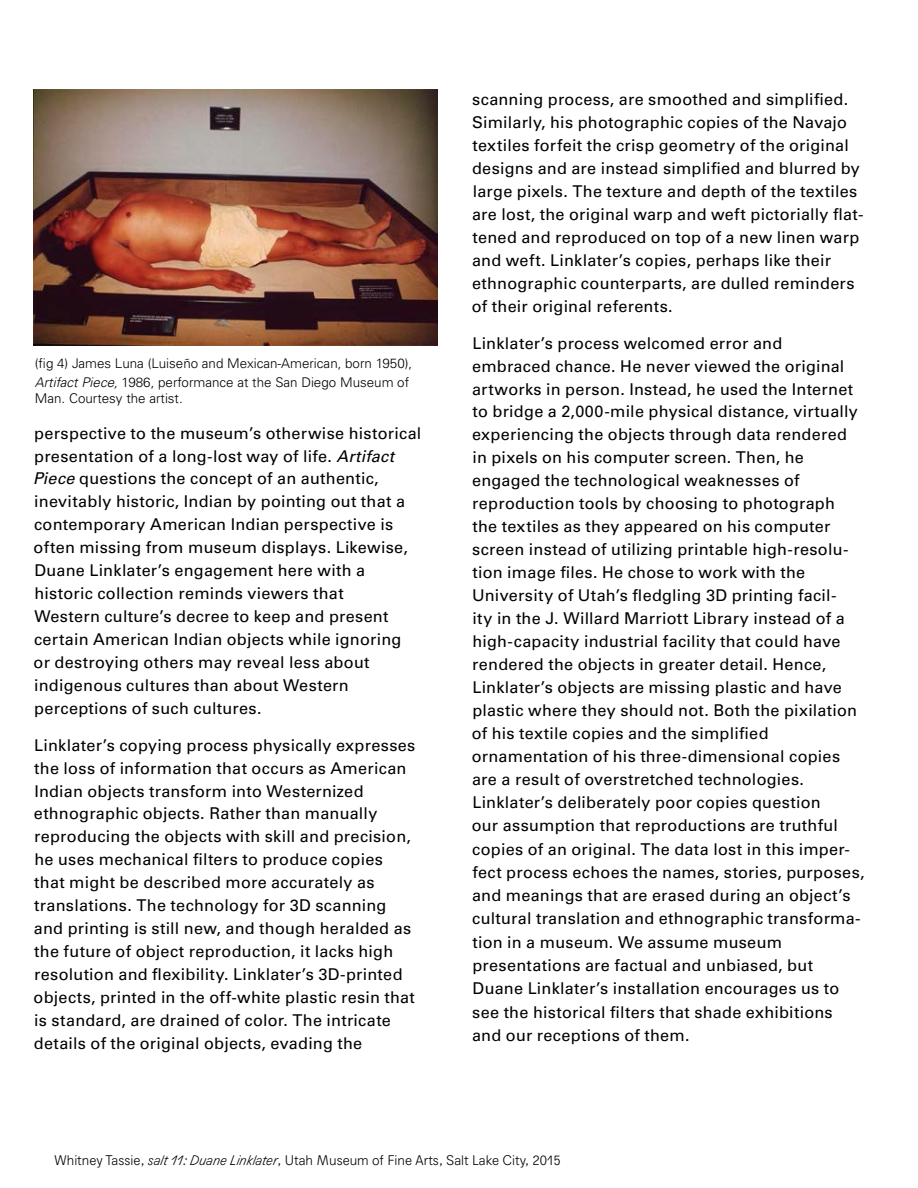
<style>
.page{position:relative;width:918px;height:1188px;background:#fff}
.page>*{position:absolute;margin:0;border:0;box-sizing:border-box;transform-origin:0 0}
.t1{font:16.2px/23px "Univers LT Std";letter-spacing:.015em;color:#000}
.t2{font:300 13.5px "Agipo";color:#000}
.t3{font:300 13.35px/18.8px "Univers LT Std";color:#000}
.s1{font-style:italic}
</style>
<div class="page">
<img style="left:33px;top:90px;width:405px;height:255px">
<p class="t3" style="left:35px;top:354px;width:379px">(fig 4) James Luna (Luiseño and Mexican-American, born 1950),<br><span class="s1">Artifact Piece,</span> 1986, performance at the San Diego Museum of</p>
<p class="t3" style="left:35px;top:389px;width:149px">Man. Courtesy the artist.</p>
<p class="t1" style="left:33px;top:421px;width:390px">perspective to the museum’s otherwise historical presentation of a long-lost way of life. <span class="s1">Artifact Piece</span> questions the concept of an authentic, inevitably historic, Indian by pointing out that a contemporary American Indian perspective is often missing from museum displays. Likewise, Duane Linklater’s engagement here with a historic collection reminds viewers that<br>Western culture’s decree to keep and present certain American Indian objects while ignoring<br>or destroying others may reveal less about indigenous cultures than about Western perceptions of such cultures.</p>
<p class="t1" style="left:34px;top:734px;width:383px">Linklater’s copying process physically expresses the loss of information that occurs as American Indian objects transform into Westernized ethnographic objects. Rather than manually reproducing the objects with skill and precision, he uses mechanical filters to produce copies that might be described more accurately as translations. The technology for 3D scanning and printing is still new, and though heralded as the future of object reproduction, it lacks high resolution and flexibility. Linklater’s 3D-printed objects, printed in the off-white plastic resin that is standard, are drained of color. The intricate details of the original objects, evading the</p>
<p class="t1" style="left:472px;top:88px;width:393px">scanning process, are smoothed and simplified.<br>Similarly, his photographic copies of the Navajo textiles forfeit the crisp geometry of the original designs and are instead simplified and blurred by large pixels. The texture and depth of the textiles are lost, the original warp and weft pictorially flat&shy;tened and reproduced on top of a new linen warp and weft. Linklater’s copies, perhaps like their ethnographic counterparts, are dulled reminders of their original referents.</p>
<p class="t1" style="left:472px;top:331px;width:394px">Linklater’s process welcomed error and embraced chance. He never viewed the original artworks in person. Instead, he used the Internet to bridge a 2,000-mile physical distance, virtually experiencing the objects through data rendered in pixels on his computer screen. Then, he engaged the technological weaknesses of reproduction tools by choosing to photograph<br>the textiles as they appeared on his computer screen instead of utilizing printable high-resolu&shy;tion image files. He chose to work with the University of Utah’s fledgling 3D printing facil-<br>ity in the J. Willard Marriott Library instead of a high-capacity industrial facility that could have rendered the objects in greater detail. Hence, Linklater’s objects are missing plastic and have plastic where they should not. Both the pixilation of his textile copies and the simplified ornamentation of his three-dimensional copies are a result of overstretched technologies.<br>Linklater’s deliberately poor copies question<br>our assumption that reproductions are truthful copies of an original. The data lost in this imper&shy;fect process echoes the names, stories, purposes, and meanings that are erased during an object’s cultural translation and ethnographic transforma&shy;tion in a museum. We assume museum presentations are factual and unbiased, but Duane Linklater’s installation encourages us to see the historical filters that shade exhibitions and our receptions of them.</p>
<p class="t2" style="left:54px;top:1150px;width:508px">Whitney Tassie, <span class="s1">salt 11: Duane Linklater</span>, Utah Museum of Fine Arts, Salt Lake City, 2015</p>
</div>
